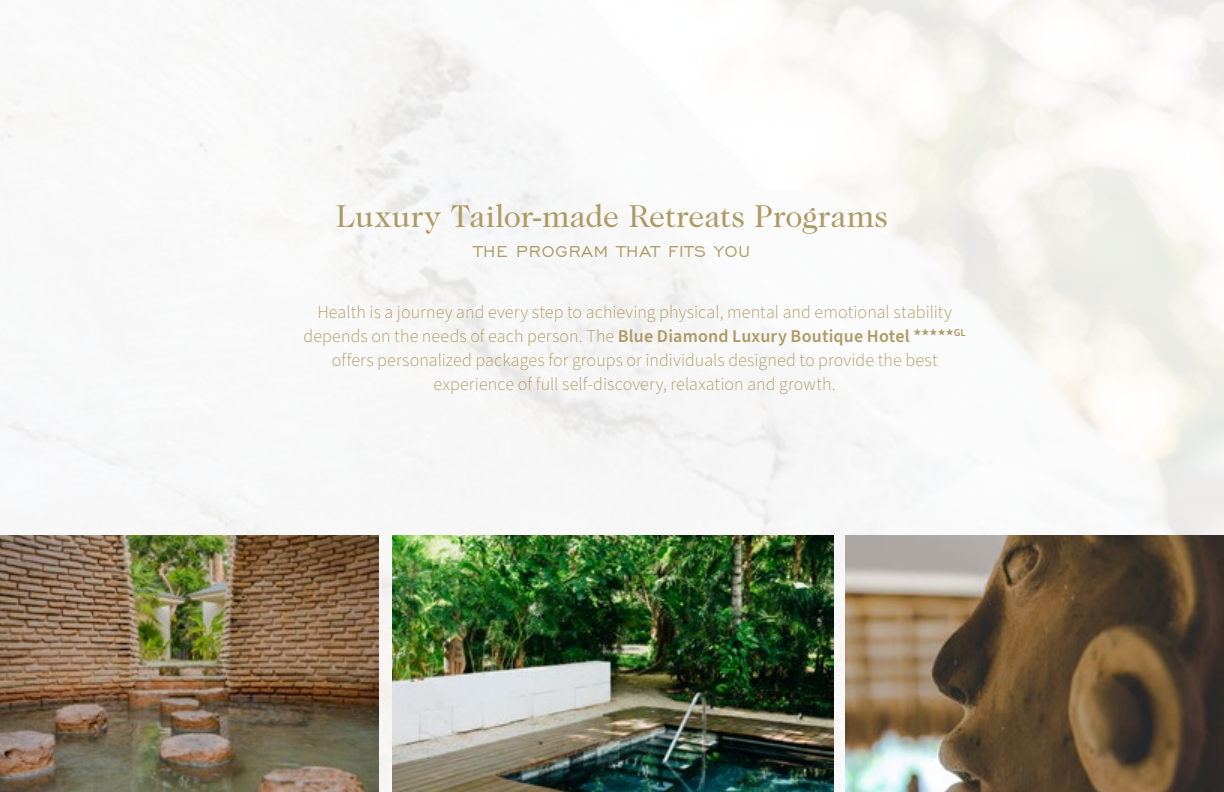
<style>
.page{position:relative;width:1224px;height:792px;background:#fff}
.page>*{position:absolute;margin:0;border:0;box-sizing:border-box;transform-origin:0 0}
.t1{font:32px "Caslon 224 Std";letter-spacing:-.005em;color:#ae9a64}
.t2{font:20px "Engravers Gothic BT";letter-spacing:.05em;color:#ae9a64}
.t3{font:300 18px/24px "Source Sans Pro";letter-spacing:.005em;color:#ae9a64;text-align:center}
.s1{font-weight:600}
</style>
<div class="page">
<img style="left:845px;top:535px;width:379px;height:257px">
<img style="left:392px;top:535px;width:442px;height:257px">
<img style="left:0;top:535px;width:379px;height:257px">
<h1 class="t1" style="left:336px;top:198px;width:554px">Luxury Tailor-made Retreats Programs</h1>
<p class="t2" style="left:474px;top:241px;width:278px">THE PROGRAM THAT FITS YOU</p>
<p class="t3" style="left:304px;top:300px;width:664px">Health is a journey and every step to achieving physical, mental and emotional stability depends on the needs of each person. The <span class="s1">Blue Diamond Luxury Boutique Hotel *****</span><sup>GL </sup>offers personalized packages for groups or individuals designed to provide the best experience of full self-discovery, relaxation and growth.</p>
</div>
